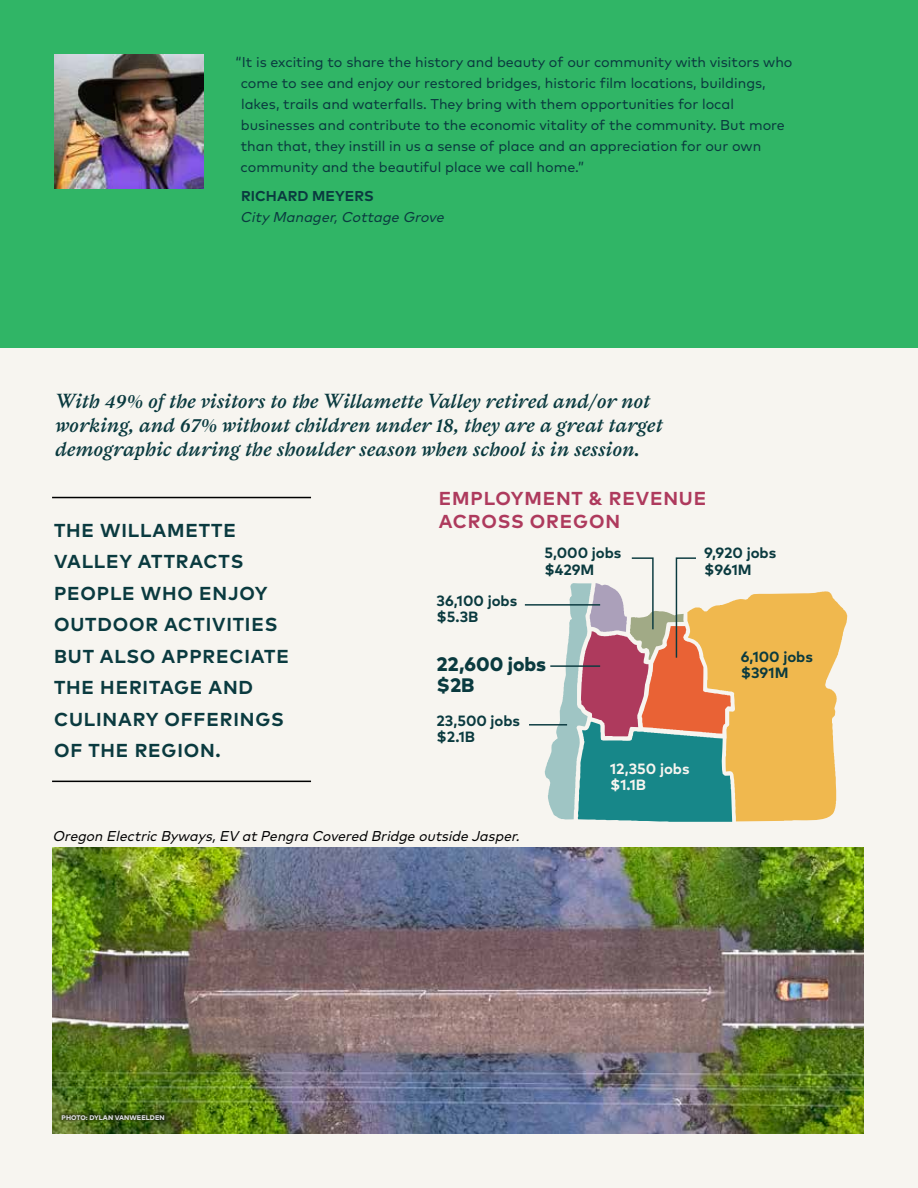
<style>
.page{position:relative;width:918px;height:1188px;background:#fff}
.page>*{position:absolute;margin:0;border:0;box-sizing:border-box;transform-origin:0 0}
.t1{font:italic 600 20.25px/24px "Gza";color:#0a3a3f}
.t2{font:800 19.5px/21px "Mark Pro";color:#0a3a3f}
.t3{font:700 18.75px/31.5px "Mark Pro";letter-spacing:.045em;color:#0a3a3f}
.t4{font:700 18.75px/22.5px "Mark Pro";letter-spacing:.045em;color:#ae3a5d}
.t5{font:700 14.85px/16.2px "Mark Pro";color:#0a3a3f}
.t6{font:700 14.85px/16.2px "Mark Pro";color:#f7f5f0}
.t7{font:14.25px/21px "Mark Pro";color:#0a3a3f}
.t8{font:italic 14.25px "Mark Pro";color:#000}
.t9{font:italic 14.25px "Mark Pro";color:#0a3a3f}
.t10{font:700 14.25px "Mark Pro";letter-spacing:.005em;color:#0a3a3f}
.t11{font:800 6.75px "Mark Pro";letter-spacing:.005em;color:#dcddde}
</style>
<div class="page">
<div style="left:0;top:339px;width:918px;height:849px;background:#f7f5f0"></div>
<img style="left:52px;top:847px;width:812px;height:286px">
<div style="left:0;top:0;width:918px;height:347px;background:#30b566"></div>
<img style="left:54px;top:54px;width:149px;height:135px">
<svg style="left:544px;top:557px;width:303px;height:265px"></svg>
<hr style="left:525px;top:604px;width:75px;height:2px;background:#0a3a3f">
<hr style="left:550px;top:665px;width:50px;height:2px;background:#0a3a3f">
<hr style="left:529px;top:724px;width:38px;height:2px;background:#0a3a3f">
<div style="left:58px;top:1110px;width:111px;height:14px;background:#000;opacity:.75"></div>
<hr style="left:52px;top:497px;width:259px;height:1px;background:#000">
<hr style="left:52px;top:781px;width:259px;height:1px;background:#000">
<p class="t7" style="left:241px;top:50px;width:553px;text-indent:-5px">“It is exciting to share the history and beauty of our community with visitors who come to see and enjoy our restored bridges, historic film locations, buildings, lakes, trails and waterfalls. They bring with them opportunities for local businesses and contribute to the economic vitality of the community. But more than that, they instill in us a sense of place and an appreciation for our own community and the beautiful place we call home.”</p>
<p class="t10" style="left:241px;top:186px;width:134px">RICHARD MEYERS</p>
<p class="t9" style="left:240px;top:207px;width:209px">CityManager,Cottage Grove</p>
<h1 class="t1" style="left:54px;top:389px;width:609px">With 49% of the visitors to the Willamette Valley retired and/or not working, and 67% without children under 18, they are a great target demographic during the shoulder season when school is in session.</h1>
<h3 class="t3" style="left:54px;top:513px;width:236px">THE WILLAMETTE<br>VALLEY ATTRACTS<br>PEOPLE WHO ENJOY<br>OUTDOOR ACTIVITIES<br>BUT ALSO APPRECIATE<br>THE HERITAGE AND<br>CULINARY OFFERINGS<br>OF THE REGION.</h3>
<h3 class="t4" style="left:439px;top:486px;width:269px">EMPLOYMENT &amp; REVENUE<br>ACROSS OREGON</h3>
<p class="t5" style="left:437px;top:592px;width:82px">36,100 jobs $5.3B</p>
<p class="t5" style="left:544px;top:544px;width:79px">5,000 jobs $429M</p>
<h2 class="t2" style="left:437px;top:652px;width:111px">22,600 jobs $2B</h2>
<p class="t5" style="left:437px;top:711px;width:85px">23,500 jobs $2.1B</p>
<p class="t6" style="left:610px;top:759px;width:81px">12,350 jobs $1.1B</p>
<p class="t5" style="left:704px;top:544px;width:74px">9,920 jobs $961M</p>
<p class="t5" style="left:741px;top:647px;width:74px">6,100 jobs $391M</p>
<p class="t8" style="left:52px;top:825px;width:472px">Oregon ElectricByways,EV atPengra Covered Bridge outside Jasper.</p>
<p class="t11" style="left:62px;top:1112px;width:105px">PHOTO: DYLAN VANWEELDEN</p>
</div>
